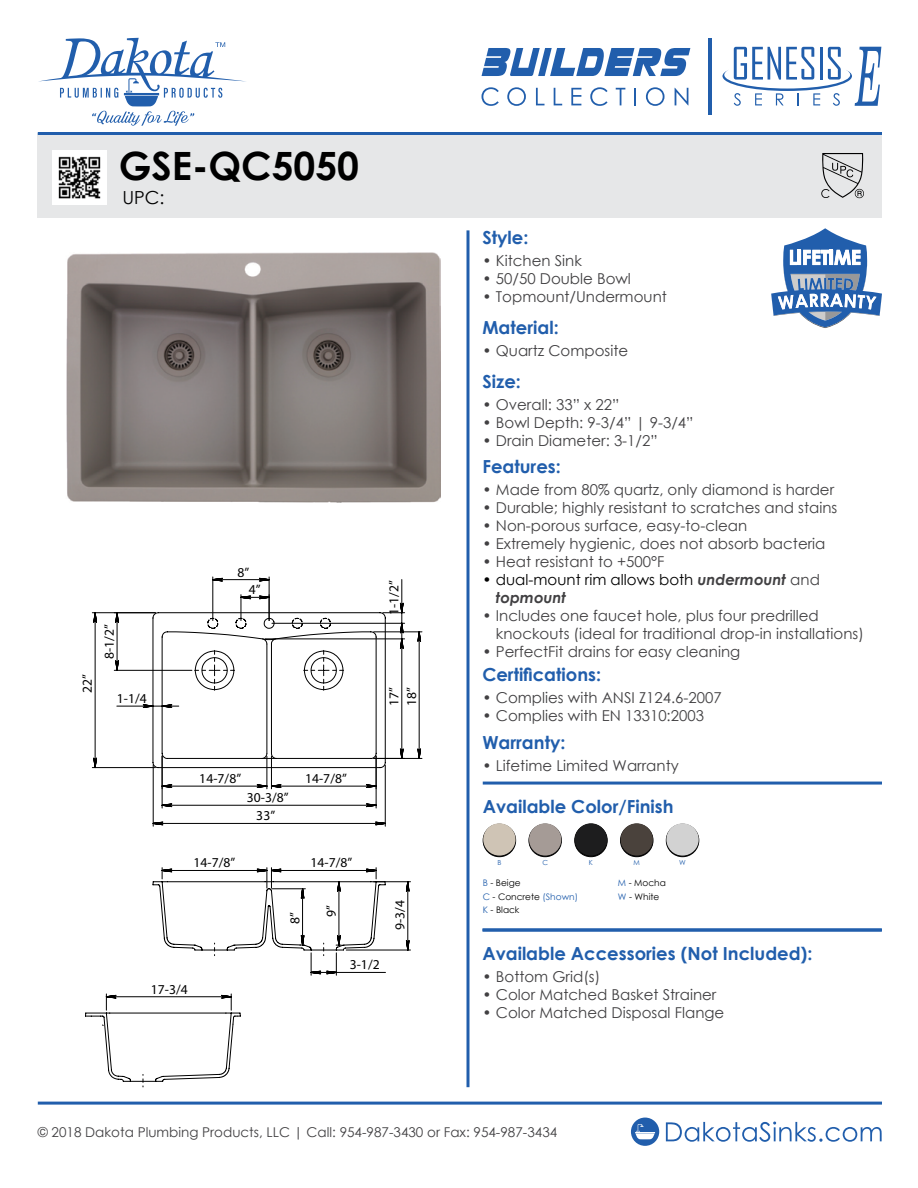
<style>
.page{position:relative;width:918px;height:1188px;background:#fff}
.page>*{position:absolute;margin:0;border:0;box-sizing:border-box;transform-origin:0 0}
.t1{font:700 39px "Century Gothic";color:#000}
.t2{font:700 18px "Century Gothic";color:#215eac}
.t3{font:18px "Century Gothic";color:#000}
.t4{font:15px/18px "Century Gothic";color:#414042}
.t5{font:15px/18px "Century Gothic";color:#000}
.t6{font:13.65px/17.7px "Myriad Pro";letter-spacing:.005em;color:#000}
.t7{font:13.5px "Century Gothic";color:#414042}
.t8{font:9px/13.5px "Century Gothic";color:#000}
.t9{font:6.9px "Century Gothic";color:#215eac}
.s1{font-weight:700;font-style:italic;color:#414042}
.s2{color:#414042}
.s3{color:#215eac}
</style>
<div class="page">
<div style="left:38px;top:134px;width:844px;height:84px;background:#e6e7e8"></div>
<hr style="left:38px;top:132px;width:844px;height:3px;background:#215eac">
<hr style="left:38px;top:1102px;width:844px;height:3px;background:#215eac">
<svg style="left:821px;top:153px;width:43px;height:45px"></svg>
<svg style="left:466px;top:230px;width:4px;height:857px;background:#5886c0"></svg>
<hr style="left:708px;top:38px;width:4px;height:77px;background:#215eac">
<svg style="left:482px;top:48px;width:208px;height:28px"></svg>
<svg style="left:481px;top:87px;width:18px;height:19px"></svg>
<svg style="left:507px;top:87px;width:19px;height:19px"></svg>
<svg style="left:536px;top:88px;width:9px;height:17px"></svg>
<svg style="left:554px;top:88px;width:8px;height:17px"></svg>
<svg style="left:571px;top:88px;width:10px;height:17px"></svg>
<svg style="left:590px;top:87px;width:18px;height:19px"></svg>
<svg style="left:616px;top:88px;width:9px;height:17px"></svg>
<svg style="left:634px;top:88px;width:2px;height:17px"></svg>
<svg style="left:646px;top:87px;width:19px;height:19px"></svg>
<svg style="left:675px;top:88px;width:13px;height:17px"></svg>
<svg style="left:722px;top:47px;width:159px;height:59px"></svg>
<svg style="left:38px;top:38px;width:208px;height:88px"></svg>
<svg style="left:666px;top:1122px;width:216px;height:20px"></svg>
<svg style="left:631px;top:1118px;width:28px;height:28px"></svg>
<img style="left:66px;top:252px;width:374px;height:251px">
<hr style="left:213px;top:579px;width:56px;height:1px;background:#000">
<hr style="left:213px;top:577px;width:1px;height:44px;background:#000">
<hr style="left:269px;top:577px;width:1px;height:44px;background:#000">
<hr style="left:402px;top:580px;width:1px;height:33px;background:#000">
<svg style="left:212px;top:577px;width:20px;height:6px"></svg>
<svg style="left:250px;top:577px;width:20px;height:6px"></svg>
<svg style="left:194px;top:768px;width:192px;height:55px"></svg>
<hr style="left:153px;top:765px;width:1px;height:61px;background:#000">
<hr style="left:153px;top:823px;width:232px;height:1px;background:#000">
<hr style="left:267px;top:756px;width:1px;height:33px;background:#000">
<hr style="left:162px;top:786px;width:105px;height:1px;background:#000">
<hr style="left:95px;top:613px;width:1px;height:155px;background:#000">
<hr style="left:92px;top:767px;width:63px;height:1px;background:#000">
<hr style="left:92px;top:612px;width:63px;height:1px;background:#000">
<hr style="left:374px;top:632px;width:48px;height:1px;background:#000">
<hr style="left:374px;top:758px;width:48px;height:1px;background:#000">
<hr style="left:419px;top:632px;width:1px;height:126px;background:#000">
<hr style="left:271px;top:786px;width:105px;height:1px;background:#000">
<hr style="left:271px;top:756px;width:1px;height:33px;background:#000">
<hr style="left:162px;top:805px;width:214px;height:1px;background:#000">
<hr style="left:376px;top:756px;width:1px;height:52px;background:#000">
<hr style="left:162px;top:756px;width:1px;height:52px;background:#000">
<hr style="left:117px;top:706px;width:36px;height:1px;background:#000">
<hr style="left:114px;top:670px;width:78px;height:1px;background:#000">
<hr style="left:117px;top:613px;width:1px;height:57px;background:#000">
<svg style="left:153px;top:821px;width:19px;height:6px"></svg>
<svg style="left:366px;top:821px;width:20px;height:6px"></svg>
<svg style="left:162px;top:783px;width:19px;height:5px"></svg>
<svg style="left:92px;top:748px;width:6px;height:20px"></svg>
<svg style="left:92px;top:612px;width:6px;height:20px"></svg>
<svg style="left:416px;top:739px;width:6px;height:20px"></svg>
<svg style="left:416px;top:631px;width:6px;height:20px"></svg>
<svg style="left:248px;top:783px;width:38px;height:5px"></svg>
<svg style="left:357px;top:783px;width:20px;height:5px"></svg>
<svg style="left:357px;top:803px;width:20px;height:6px"></svg>
<svg style="left:162px;top:803px;width:19px;height:5px"></svg>
<svg style="left:134px;top:593px;width:271px;height:175px"></svg>
<svg style="left:114px;top:651px;width:5px;height:20px"></svg>
<svg style="left:114px;top:612px;width:5px;height:20px"></svg>
<hr style="left:374px;top:881px;width:36px;height:1px;background:#000">
<hr style="left:408px;top:882px;width:1px;height:68px;background:#000">
<hr style="left:346px;top:950px;width:64px;height:1px;background:#000">
<svg style="left:405px;top:935px;width:5px;height:16px"></svg>
<svg style="left:405px;top:881px;width:5px;height:16px"></svg>
<svg style="left:152px;top:867px;width:234px;height:109px"></svg>
<svg style="left:85px;top:994px;width:156px;height:93px"></svg>
<svg style="left:771px;top:228px;width:111px;height:100px"></svg>
<img style="left:53px;top:150px;width:54px;height:54px">
<svg style="left:483px;top:928px;width:399px;height:4px;background:#3c71b6"></svg>
<hr style="left:483px;top:782px;width:399px;height:3px;background:#215eac">
<svg style="left:483px;top:824px;width:33px;height:33px"></svg>
<div style="left:483px;top:824px;width:33px;height:33px;border:1px solid #000;border-radius:50%"></div>
<div style="left:483px;top:823px;width:33px;height:33px;background:#cfc4b5;border-radius:50%"></div>
<div style="left:575px;top:824px;width:32px;height:33px;background:#0a0a0a;border-radius:50%"></div>
<div style="left:574px;top:824px;width:34px;height:33px;border:1px solid #000;border-radius:50%"></div>
<div style="left:575px;top:823px;width:32px;height:33px;background:#1d1d1e;border-radius:50%"></div>
<svg style="left:621px;top:824px;width:32px;height:33px"></svg>
<div style="left:620px;top:824px;width:33px;height:33px;border:1px solid #000;border-radius:50%"></div>
<div style="left:621px;top:823px;width:32px;height:33px;background:#4a423c;border-radius:50%"></div>
<svg style="left:666px;top:824px;width:33px;height:33px"></svg>
<div style="left:666px;top:824px;width:33px;height:33px;border:1px solid #000;border-radius:50%"></div>
<div style="left:666px;top:823px;width:33px;height:33px;background:#d2d2d2;border-radius:50%"></div>
<svg style="left:529px;top:824px;width:32px;height:33px"></svg>
<div style="left:529px;top:824px;width:33px;height:33px;border:1px solid #000;border-radius:50%"></div>
<div style="left:529px;top:823px;width:32px;height:33px;background:#a59b96;border-radius:50%"></div>
<h1 class="t1" style="left:119px;top:136px;width:242px">GSE-QC5050</h1>
<p class="t3" style="left:122px;top:185px;width:44px">UPC:</p>
<p class="t6" style="left:78px;top:693px;width:20px;rotate:-90deg">22”</p>
<p class="t6" style="left:100px;top:659px;width:36px;rotate:-90deg">8-1/2”</p>
<p class="t6" style="left:117px;top:689px;width:31px">1-1/4</p>
<p class="t6" style="left:249px;top:563px;width:13px;text-indent:-11px">8”<br>4”</p>
<p class="t6" style="left:385px;top:615px;width:36px;rotate:-90deg">1-1/2”</p>
<p class="t6" style="left:385px;top:706px;width:20px;rotate:-90deg">17”</p>
<p class="t6" style="left:402px;top:706px;width:20px;rotate:-90deg">18”</p>
<p class="t6" style="left:199px;top:769px;width:43px">14-7/8”</p>
<p class="t6" style="left:247px;top:789px;width:43px">30-3/8”</p>
<p class="t6" style="left:194px;top:854px;width:43px">14-7/8”</p>
<p class="t6" style="left:256px;top:807px;width:20px">33”</p>
<p class="t6" style="left:305px;top:769px;width:43px">14-7/8”</p>
<p class="t6" style="left:311px;top:854px;width:43px">14-7/8”</p>
<p class="t6" style="left:151px;top:980px;width:39px">17-3/4</p>
<p class="t6" style="left:286px;top:924px;width:13px;rotate:-90deg">8”</p>
<p class="t6" style="left:322px;top:917px;width:13px;rotate:-90deg">9”</p>
<p class="t6" style="left:391px;top:930px;width:31px;rotate:-90deg">9-3/4</p>
<p class="t6" style="left:350px;top:956px;width:31px">3-1/2</p>
<p class="t2" style="left:482px;top:224px;width:48px">Style:</p>
<p class="t4" style="left:482px;top:251px;width:101px">• Kitchen Sink</p>
<p class="t4" style="left:482px;top:269px;width:150px">• 50/50 Double Bowl</p>
<p class="t4" style="left:482px;top:287px;width:186px">• Topmount/Undermount</p>
<p class="t2" style="left:482px;top:314px;width:78px">Material:</p>
<p class="t4" style="left:482px;top:341px;width:147px">• Quartz Composite</p>
<p class="t2" style="left:482px;top:368px;width:40px">Size:</p>
<p class="t4" style="left:482px;top:395px;width:138px">• Overall: 33” x 22”</p>
<p class="t4" style="left:482px;top:413px;width:213px">• Bowl Depth: 9-3/4” | 9-3/4”</p>
<p class="t4" style="left:482px;top:431px;width:177px">• Drain Diameter: 3-1/2”</p>
<p class="t2" style="left:482px;top:453px;width:80px">Features:</p>
<p class="t4" style="left:482px;top:480px;width:353px">• Made from 80% quartz, only diamond is harder</p>
<p class="t4" style="left:482px;top:498px;width:357px">• Durable; highly resistant to scratches and stains</p>
<p class="t4" style="left:482px;top:516px;width:266px">• Non-porous surface, easy-to-clean</p>
<p class="t4" style="left:482px;top:534px;width:345px">• Extremely hygienic, does not absorb bacteria</p>
<p class="t4" style="left:482px;top:552px;width:183px">• Heat resistant to +500°F</p>
<p class="t5" style="left:496px;top:570px;width:326px;text-indent:-14px">• dual-mount rim allows both <span class="s1">undermount</span> <span class="s2">and </span><span class="s1">topmount</span></p>
<p class="t4" style="left:496px;top:606px;width:370px;text-indent:-14px">• Includes one faucet hole, plus four predrilled knockouts (ideal for traditional drop-in installations)</p>
<p class="t4" style="left:482px;top:642px;width:259px">• PerfectFit drains for easy cleaning</p>
<p class="t2" style="left:482px;top:661px;width:120px">Certifications:</p>
<p class="t4" style="left:482px;top:688px;width:241px">• Complies with ANSI Z124.6-2007</p>
<p class="t4" style="left:482px;top:706px;width:223px">• Complies with EN 13310:2003</p>
<p class="t4" style="left:482px;top:756px;width:198px">• Lifetime Limited Warranty</p>
<p class="t2" style="left:482px;top:729px;width:85px">Warranty:</p>
<p class="t2" style="left:483px;top:792px;width:192px">Available Color/Finish</p>
<p class="t9" style="left:497px;top:857px;width:5px">B</p>
<p class="t9" style="left:542px;top:857px;width:7px">C</p>
<p class="t9" style="left:589px;top:857px;width:6px">K</p>
<p class="t9" style="left:634px;top:857px;width:8px">M</p>
<p class="t9" style="left:679px;top:857px;width:8px">W</p>
<p class="t8" style="left:483px;top:876px;width:97px"><span class="s3">B</span> - Beige<br><span class="s3">C</span> - Concrete <span class="s3">(Shown)<br>K</span> - Black</p>
<p class="t8" style="left:618px;top:876px;width:49px"><span class="s3">M</span> - Mocha<br><span class="s3">W</span> - White</p>
<p class="t2" style="left:482px;top:939px;width:332px">Available Accessories (Not Included):</p>
<p class="t4" style="left:482px;top:967px;width:119px">• Bottom Grid(s)</p>
<p class="t4" style="left:482px;top:985px;width:236px">• Color Matched Basket Strainer</p>
<p class="t4" style="left:482px;top:1003px;width:243px">• Color Matched Disposal Flange</p>
<p class="t7" style="left:38px;top:1122px;width:521px">© 2018 Dakota Plumbing Products, LLC | Call: 954-987-3430 or Fax: 954-987-3434</p>
</div>
